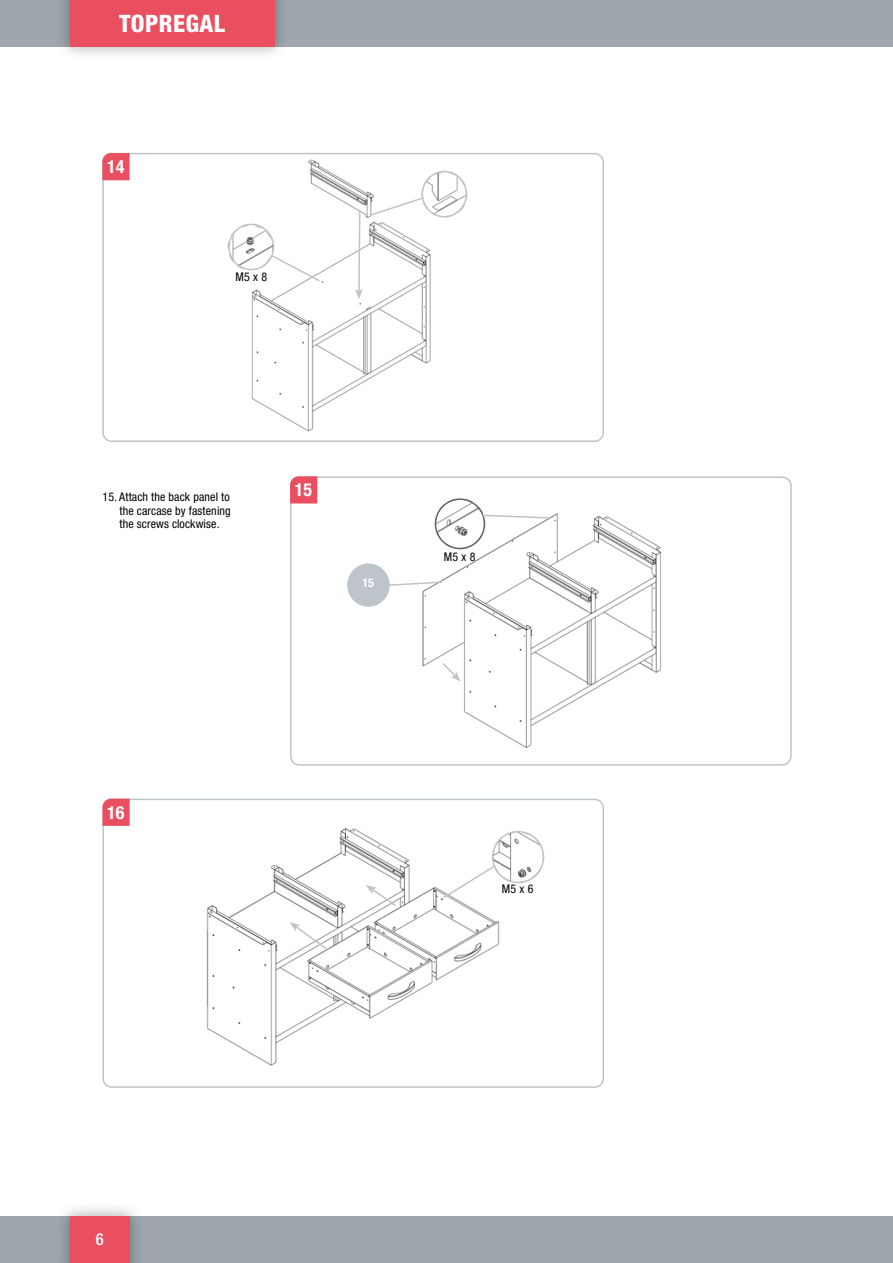
<style>
.page{position:relative;width:893px;height:1263px;background:#fff}
.page>*{position:absolute;margin:0;border:0;box-sizing:border-box;transform-origin:0 0}
.t1{font:800 condensed 24px "Helvetica Neue LT Pro";letter-spacing:.02em;color:#fff}
.t2{font:700 condensed 18px "Helvetica Neue LT Pro";color:#fff}
.t3{font:500 condensed 16.5px "Helvetica Neue LT Pro";color:#fff}
.t4{font:condensed 12px/13.5px "Helvetica Neue LT Std";letter-spacing:.01em;color:#000;text-align:justify}
.t5{font:700 condensed 12px "Helvetica Neue LT Std";color:#fff}
</style>
<div class="page">
<div style="left:0;top:1216px;width:893px;height:47px;background:#9da7ad"></div>
<div style="left:56px;top:1202px;width:88px;height:61px;background:#000;opacity:.35"></div>
<div style="left:70px;top:1216px;width:60px;height:47px;background:#ea4f5f"></div>
<div style="left:0;top:0;width:893px;height:47px;background:#9da7ad"></div>
<div style="left:56px;top:0;width:233px;height:61px;background:#000;opacity:.35"></div>
<div style="left:70px;top:0;width:204px;height:47px;background:#ea4f5f"></div>
<img style="left:206px;top:828px;width:339px;height:238px">
<div style="left:102px;top:799px;width:502px;height:289px;border:2px solid #bdc5ca;border-radius:9px"></div>
<div style="left:492px;top:831px;width:52px;height:52px;border:2px solid #bdc5ca;border-radius:50%"></div>
<svg style="left:442px;top:864px;width:54px;height:35px"></svg>
<svg style="left:290px;top:922px;width:38px;height:28px"></svg>
<svg style="left:366px;top:885px;width:31px;height:22px"></svg>
<svg style="left:102px;top:799px;width:28px;height:27px"></svg>
<img style="left:349px;top:499px;width:312px;height:249px">
<div style="left:290px;top:476px;width:502px;height:290px;border:2px solid #bdc5ca;border-radius:9px"></div>
<div style="left:435px;top:498px;width:50px;height:51px;border:2px solid #5c676d;border-radius:50%"></div>
<svg style="left:481px;top:514px;width:68px;height:5px"></svg>
<div style="left:348px;top:564px;width:41px;height:42px;background:#bdc5ca;border-radius:50%"></div>
<div style="left:347px;top:563px;width:43px;height:44px;border:2px solid #bdc5ca;border-radius:50%"></div>
<svg style="left:388px;top:581px;width:55px;height:6px"></svg>
<svg style="left:442px;top:662px;width:19px;height:20px"></svg>
<svg style="left:290px;top:476px;width:27px;height:27px"></svg>
<img style="left:227px;top:159px;width:241px;height:273px">
<div style="left:102px;top:153px;width:502px;height:289px;border:2px solid #bdc5ca;border-radius:9px"></div>
<div style="left:228px;top:224px;width:46px;height:46px;border:2px solid #bdc5ca;border-radius:50%"></div>
<div style="left:422px;top:171px;width:45px;height:46px;border:2px solid #bdc5ca;border-radius:50%"></div>
<svg style="left:370px;top:196px;width:55px;height:21px"></svg>
<svg style="left:270px;top:254px;width:51px;height:29px"></svg>
<svg style="left:355px;top:209px;width:8px;height:90px"></svg>
<svg style="left:102px;top:153px;width:28px;height:27px"></svg>
<h1 class="t1" style="left:119px;top:9px;width:107px">TOPREGAL</h1>
<h2 class="t2" style="left:107px;top:156px;width:19px">14</h2>
<p class="t4" style="left:235px;top:269px;width:33px">M5 x 8</p>
<p class="t4" style="left:119px;top:490px;width:113px;text-indent:-17px">15. Attach the back panel to the carcase by fastening the screws clockwise.</p>
<h2 class="t2" style="left:295px;top:479px;width:19px">15</h2>
<p class="t5" style="left:362px;top:575px;width:13px">15</p>
<p class="t4" style="left:444px;top:550px;width:33px">M5 x 8</p>
<h2 class="t2" style="left:107px;top:801px;width:19px">16</h2>
<p class="t4" style="left:502px;top:882px;width:33px">M5 x 6</p>
<h3 class="t3" style="left:96px;top:1229px;width:9px">6</h3>
</div>
